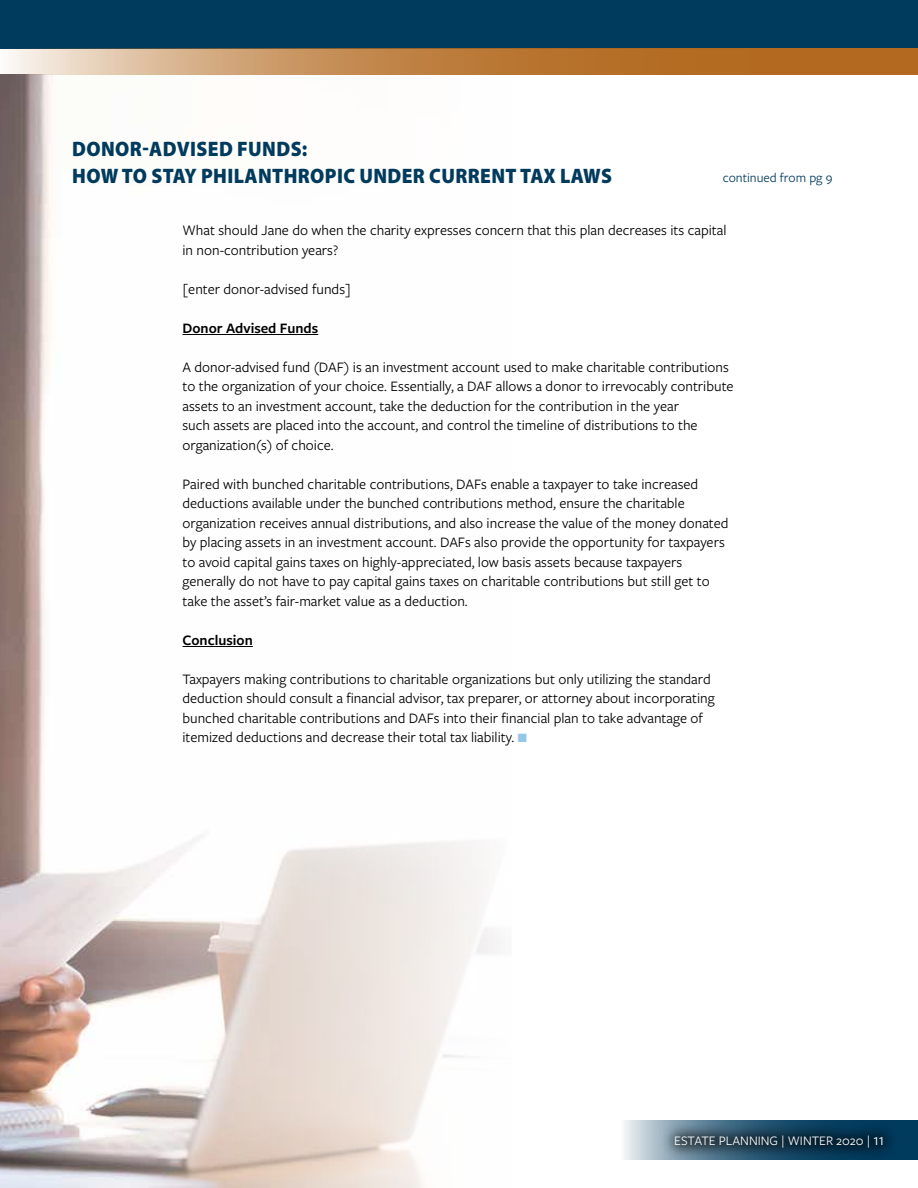
<style>
.page{position:relative;width:918px;height:1188px;background:#fff}
.page>*{position:absolute;margin:0;border:0;box-sizing:border-box;transform-origin:0 0}
.t1{font:900 21px/27px "Myriad Pro";letter-spacing:.02em;color:#003a5d;scale:.93 1}
.t2{font:15px/19.5px "Freight Sans Pro";color:#000001}
.t3{font:600 15px "Freight Sans Pro";color:#000001}
.t4{font:13.5px "Freight Sans Pro";color:#fff}
.t5{font:13.5px "Freight Sans Pro";color:#003a5d}
.s1{color:#94c6e8}
.s2{font-size:16.5px}
</style>
<div class="page">
<img style="left:0;top:75px;width:500px;height:1113px">
<div style="left:0;top:0;width:918px;height:49px;background:#003a5d"></div>
<svg style="left:0;top:49px;width:918px;height:26px;background:#c48d55"></svg>
<hr style="left:183px;top:334px;width:135px;height:1px;background:#000001">
<hr style="left:183px;top:646px;width:70px;height:1px;background:#000001">
<svg style="left:624px;top:1120px;width:294px;height:40px;background:#7292a5"></svg>
<div style="left:661px;top:1122px;width:236px;height:40px;background:#000001;opacity:.75"></div>
<h1 class="t1" style="left:72px;top:136px;width:582px">DONOR-ADVISED FUNDS:<br>HOW TO STAY PHILANTHROPIC UNDER CURRENT TAX LAWS</h1>
<p class="t5" style="left:723px;top:169px;width:111px">continued from pg 9</p>
<p class="t2" style="left:183px;top:220px;width:546px">What should Jane do when the charity expresses concern that this plan decreases its capital in non-contribution years?</p>
<p class="t2" style="left:183px;top:278px;width:170px">[enter donor-advised funds]</p>
<p class="t3" style="left:183px;top:317px;width:137px">Donor Advised Funds</p>
<p class="t2" style="left:183px;top:356px;width:553px">A donor-advised fund (DAF) is an investment account used to make charitable contributions to the organization of your choice. Essentially, a DAF allows a donor to irrevocably contribute assets to an investment account, take the deduction for the contribution in the year<br>such assets are placed into the account, and control the timeline of distributions to the organization(s) of choice.</p>
<p class="t2" style="left:183px;top:473px;width:548px">Paired with bunched charitable contributions, DAFs enable a taxpayer to take increased deductions available under the bunched contributions method, ensure the charitable organization receives annual distributions, and also increase the value of the money donated by placing assets in an investment account. DAFs also provide the opportunity for taxpayers to avoid capital gains taxes on highly-appreciated, low basis assets because taxpayers generally do not have to pay capital gains taxes on charitable contributions but still get to take the asset’s fair-market value as a deduction.</p>
<p class="t3" style="left:183px;top:629px;width:72px">Conclusion</p>
<p class="t2" style="left:183px;top:668px;width:534px">Taxpayers making contributions to charitable organizations but only utilizing the standard deduction should consult a financial advisor, tax preparer, or attorney about incorporating bunched charitable contributions and DAFs into their financial plan to take advantage of itemized deductions and decrease their total tax liability. <span class="s1">■</span></p>
<p class="t4" style="left:674px;top:1132px;width:211px">ESTATE PLANNING | WINTER 2020 | <span class="s2">11</span></p>
</div>
